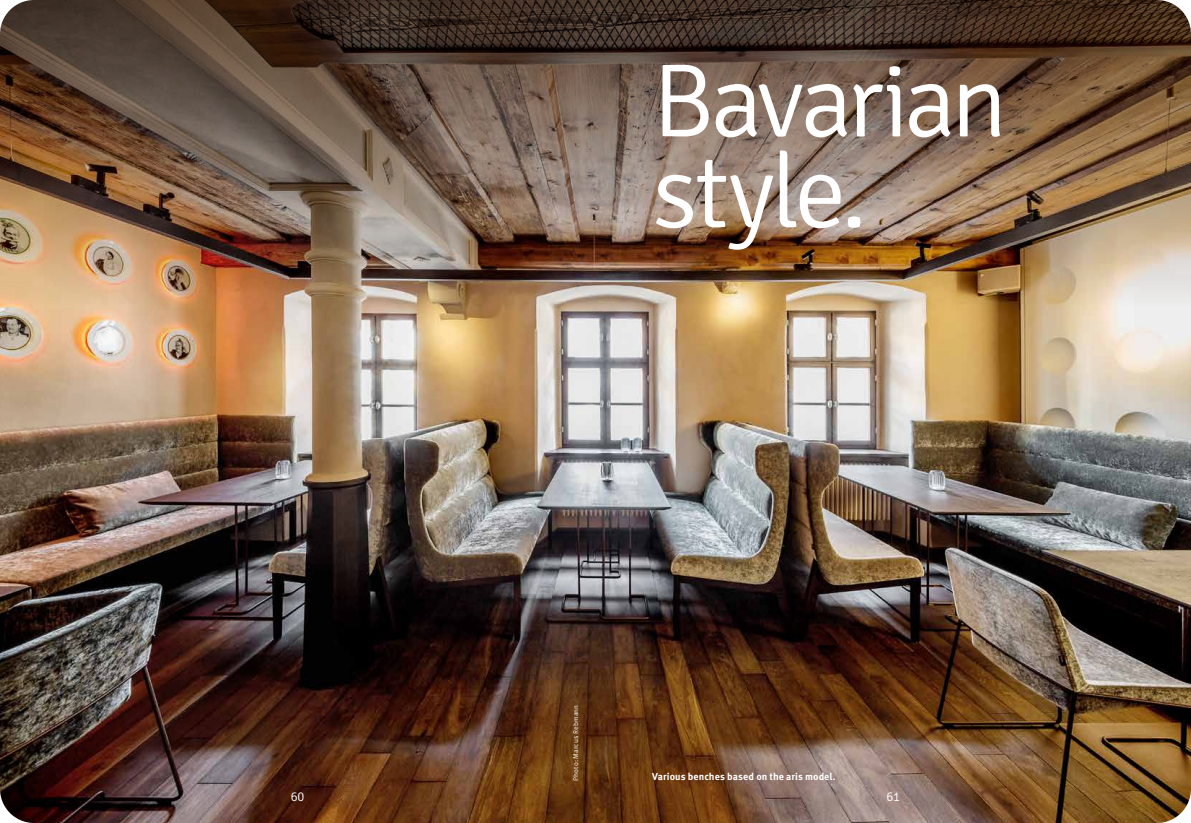
<style>
.page{position:relative;width:1191px;height:823px;background:#fff}
.page>*{position:absolute;margin:0;border:0;box-sizing:border-box;transform-origin:0 0}
.t1{font:300 104px/90.8px "Signika";letter-spacing:-.04em;color:#fff}
.t2{font:300 13px "Signika";color:#fff}
.t3{font:700 10px "Meta OT";color:#fff}
.t4{font:7px "Meta OT Norm";letter-spacing:.015em;color:#fff}
</style>
<div class="page">
<img style="left:0;top:0;width:1191px;height:822px">
<h1 class="t1" style="left:652px;top:58px;width:357px">Bavarian style.</h1>
<p class="t4" style="left:571px;top:780px;width:77px;rotate:-90deg">Photo: Marcus Rebmann</p>
<p class="t3" style="left:652px;top:770px;width:185px">Various benches based on the aris model.</p>
<h2 class="t2" style="left:291px;top:789px;width:15px">60</h2>
<h2 class="t2" style="left:886px;top:789px;width:15px">61</h2>
</div>
